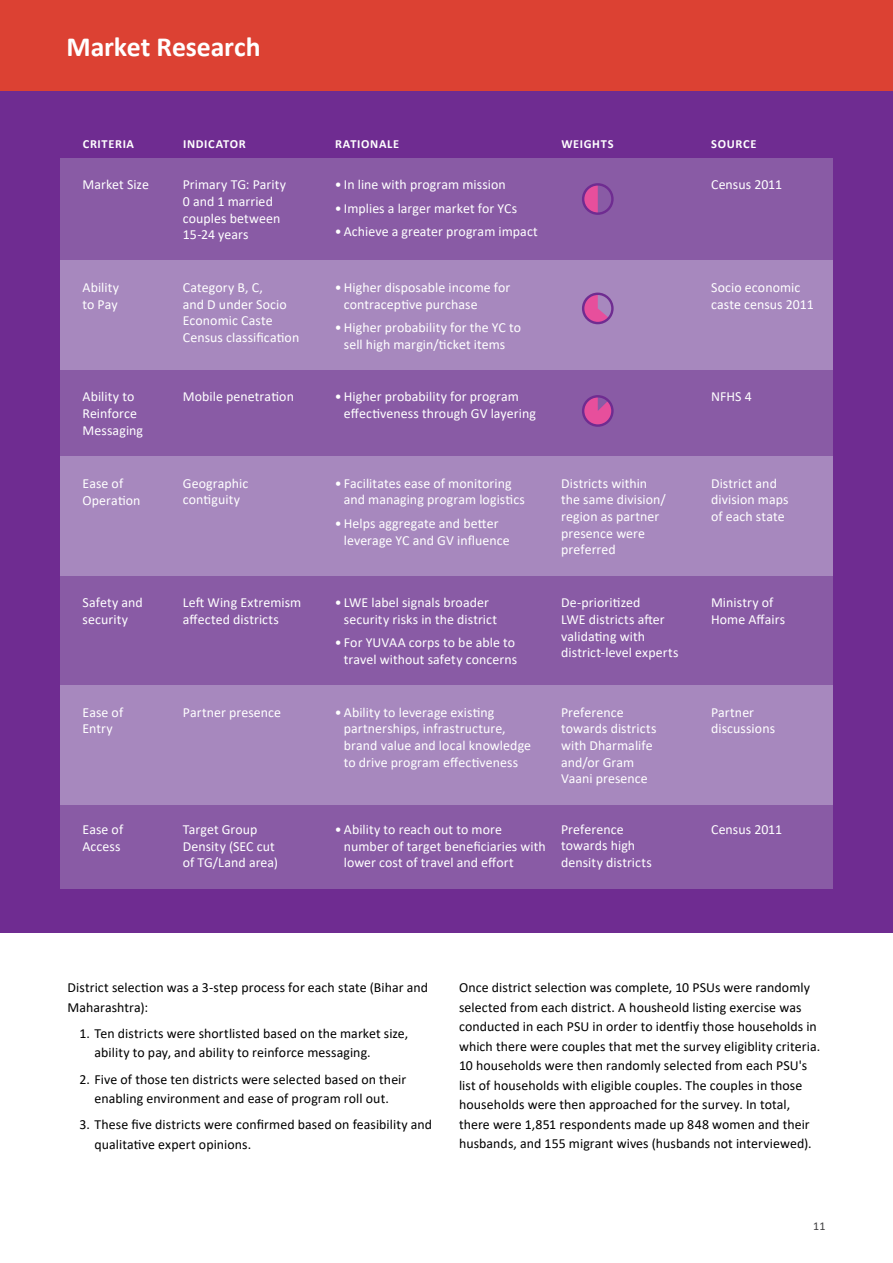
<style>
.page{position:relative;width:893px;height:1263px;background:#fff}
.page>*{position:absolute;margin:0;border:0;box-sizing:border-box;transform-origin:0 0}
.t1{font:700 27.75px "Calibri";color:#fff}
.t2{font:13.8px/16.6px "Calibri";letter-spacing:.005em;color:#fff}
.t3{font:13.8px/19.5px "Calibri";letter-spacing:.005em;color:#000}
.t4{font:700 12.3px "Calibri";letter-spacing:.055em;color:#fff}
.t5{font:12px "Calibri";color:#414042}
</style>
<div class="page">
<div style="left:0;top:0;width:893px;height:932px;background:#6f2c91"></div>
<div style="left:60px;top:158px;width:773px;height:103px;background:#895ba5"></div>
<div style="left:60px;top:576px;width:773px;height:109px;background:#895ba5"></div>
<div style="left:60px;top:370px;width:773px;height:86px;background:#895ba5"></div>
<div style="left:60px;top:802px;width:773px;height:87px;background:#895ba5"></div>
<div style="left:60px;top:261px;width:773px;height:109px;background:#a788be"></div>
<div style="left:60px;top:685px;width:773px;height:119px;background:#a788be"></div>
<div style="left:60px;top:456px;width:773px;height:120px;background:#a788be"></div>
<svg style="left:585px;top:398px;width:26px;height:26px"></svg>
<div style="left:582px;top:395px;width:32px;height:32px;border:2px solid #6f2c91;border-radius:50%"></div>
<svg style="left:585px;top:186px;width:13px;height:26px"></svg>
<div style="left:582px;top:183px;width:32px;height:32px;border:2px solid #6f2c91;border-radius:50%"></div>
<svg style="left:583px;top:294px;width:26px;height:29px"></svg>
<div style="left:582px;top:293px;width:32px;height:31px;border:2px solid #6f2c91;border-radius:50%"></div>
<div style="left:0;top:0;width:893px;height:91px;background:#dc4133"></div>
<h1 class="t1" style="left:67px;top:27px;width:196px">Market Research</h1>
<p class="t4" style="left:83px;top:135px;width:53px">CRITERIA</p>
<p class="t4" style="left:183px;top:135px;width:64px">INDICATOR</p>
<p class="t4" style="left:335px;top:135px;width:66px">RATIONALE</p>
<p class="t4" style="left:561px;top:135px;width:54px">WEIGHTS</p>
<p class="t4" style="left:711px;top:135px;width:47px">SOURCE</p>
<p class="t2" style="left:82px;top:176px;width:68px">Market Size</p>
<p class="t2" style="left:335px;top:176px;width:172px">• In line with program mission</p>
<p class="t2" style="left:335px;top:200px;width:184px">• Implies a larger market for YCs</p>
<p class="t2" style="left:335px;top:223px;width:205px">• Achieve a greater program impact</p>
<p class="t2" style="left:183px;top:176px;width:105px">Primary TG: Parity<br>0 and 1 married couples between<br>15-24 years</p>
<p class="t2" style="left:711px;top:176px;width:73px">Census 2011</p>
<p class="t2" style="left:82px;top:279px;width:38px">Ability to Pay</p>
<p class="t2" style="left:82px;top:388px;width:62px">Ability to<br>Reinforce<br>Messaging</p>
<p class="t2" style="left:82px;top:475px;width:60px">Ease of<br>Operation</p>
<p class="t2" style="left:82px;top:594px;width:62px">Safety and security</p>
<p class="t2" style="left:82px;top:703px;width:42px">Ease of<br>Entry</p>
<p class="t2" style="left:82px;top:821px;width:42px">Ease of<br>Access</p>
<p class="t2" style="left:183px;top:279px;width:118px">Category B, C,<br>and D under Socio<br>Economic Caste<br>Census classification</p>
<p class="t2" style="left:183px;top:388px;width:113px">Mobile penetration</p>
<p class="t2" style="left:183px;top:475px;width:67px">Geographic contiguity</p>
<p class="t2" style="left:183px;top:594px;width:120px">Left Wing Extremism affected districts</p>
<p class="t2" style="left:183px;top:703px;width:100px">Partner presence</p>
<p class="t2" style="left:183px;top:821px;width:97px">Target Group<br>Density (SEC cut of TG/Land area)</p>
<p class="t2" style="left:344px;top:279px;width:168px;text-indent:-9px">•Higher disposable income for contraceptive purchase</p>
<p class="t2" style="left:335px;top:319px;width:188px;text-align:center">•Higher probability for the YC to sell high margin/ticket items</p>
<p class="t2" style="left:344px;top:388px;width:194px;text-indent:-9px">•Higher probability for program effectiveness through GV layering</p>
<p class="t2" style="left:711px;top:279px;width:104px">Socio economic caste census 2011</p>
<p class="t2" style="left:711px;top:388px;width:42px">NFHS 4</p>
<p class="t2" style="left:344px;top:474px;width:183px;text-indent:-9px">• Facilitates ease of monitoring and managing program logistics</p>
<p class="t2" style="left:344px;top:515px;width:167px;text-indent:-9px">•Helps aggregate and better leverage YC and GV influence</p>
<p class="t2" style="left:344px;top:594px;width:155px;text-indent:-9px">• LWE label signals broader security risks in the district</p>
<p class="t2" style="left:335px;top:634px;width:184px;text-align:right">• For YUVAA corps to be able to travel without safety concerns</p>
<p class="t2" style="left:344px;top:703px;width:189px;text-indent:-9px">• Ability to leverage existing partnerships, infrastructure, brand value and local knowledge to drive program effectiveness</p>
<p class="t2" style="left:344px;top:821px;width:203px;text-indent:-9px">• Ability to reach out to more number of target beneficiaries with lower cost of travel and effort</p>
<p class="t2" style="left:561px;top:474px;width:106px">Districts within the same division/ region as partner presence were preferred</p>
<p class="t2" style="left:561px;top:594px;width:119px">De-prioritized<br>LWE districts after validating with district-level experts</p>
<p class="t2" style="left:561px;top:703px;width:97px">Preference towards districts with Dharmalife and/or Gram<br>Vaani presence</p>
<p class="t2" style="left:711px;top:474px;width:79px">District and division maps of each state</p>
<p class="t2" style="left:711px;top:594px;width:76px">Ministry of<br>Home Affairs</p>
<p class="t2" style="left:711px;top:703px;width:66px">Partner discussions</p>
<p class="t2" style="left:561px;top:820px;width:64px">Preference</p>
<p class="t2" style="left:711px;top:820px;width:73px">Census 2011</p>
<p class="t2" style="left:561px;top:837px;width:92px">towards high density districts</p>
<p class="t3" style="left:68px;top:977px;width:362px">District selection was a 3-step process for each state (Bihar and<br>Maharashtra):</p>
<p class="t3" style="left:95px;top:1023px;width:315px;text-indent:-15px">1. Ten districts were shortlisted based on the market size, ability to pay, and ability to reinforce messaging.</p>
<p class="t3" style="left:80px;top:1069px;width:328px;text-align:center">2. Five of those ten districts were selected based on their enabling environment and ease of program roll out.</p>
<p class="t3" style="left:95px;top:1115px;width:339px;text-indent:-15px">3. These five districts were confirmed based on feasibility and qualitative expert opinions.</p>
<p class="t3" style="left:459px;top:977px;width:363px">Once district selection was complete, 10 PSUs were randomly selected from each district. A housheold listing exercise was conducted in each PSU in order to identfiy those households in which there were couples that met the survey eligiblity criteria.<br>10 households were then randomly selected from each PSU's list of households with eligible couples. The couples in those households were then approached for the survey. In total, there were 1,851 respondents made up 848 women and their husbands, and 155 migrant wives (husbands not interviewed).</p>
<p class="t5" style="left:813px;top:1218px;width:14px">11</p>
</div>
